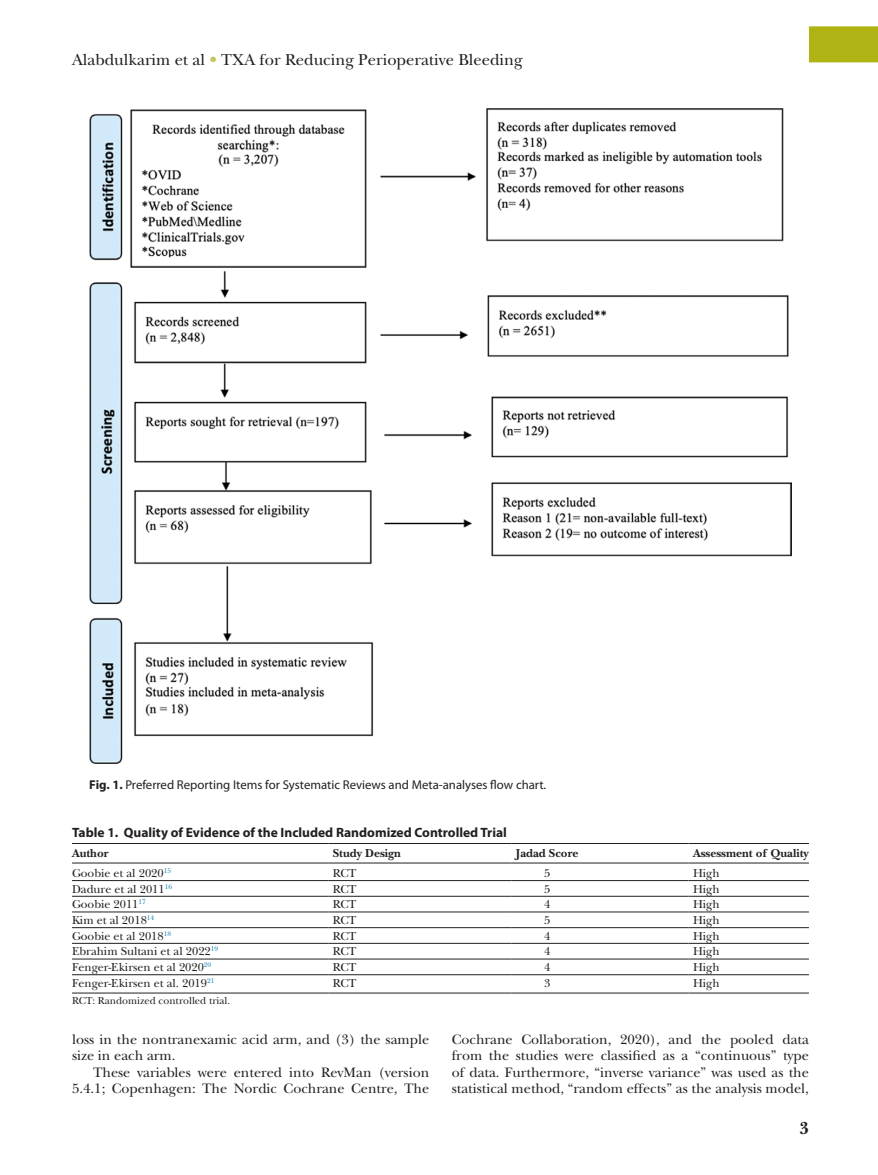
<style>
.page{position:relative;width:878px;height:1175px;background:#fff}
.page>*{position:absolute;margin:0;border:0;box-sizing:border-box;transform-origin:0 0}
.t1{font:700 18px "New Baskerville Std";color:#231f20}
.t2{font:16.5px "New Baskerville Std";color:#231f20}
.t3{font:14.25px/16.5px "New Baskerville Std";color:#231f20}
.t4{font:700 13.5px "Myriad Pro";color:#231f20}
.t5{font:12.75px "Myriad Pro";color:#231f20}
.t6{font:12px "New Baskerville Std";color:#231f20}
.t7{font:700 12px "New Baskerville Std";color:#231f20}
.t8{font:10.5px "New Baskerville Std";color:#231f20}
.s1{color:#c5c660}
.s2{font-weight:700}
</style>
<div class="page">
<div style="left:808px;top:26px;width:70px;height:36px;background:#afb314"></div>
<img style="left:89px;top:108px;width:702px;height:655px">
<hr style="left:72px;top:843px;width:256px;height:1px;background:#231f20">
<hr style="left:72px;top:862px;width:256px;height:1px;background:#231f20">
<hr style="left:328px;top:843px;width:183px;height:1px;background:#231f20">
<hr style="left:328px;top:862px;width:183px;height:1px;background:#231f20">
<hr style="left:511px;top:843px;width:177px;height:1px;background:#231f20">
<hr style="left:511px;top:862px;width:177px;height:1px;background:#231f20">
<hr style="left:688px;top:843px;width:120px;height:1px;background:#231f20">
<hr style="left:688px;top:862px;width:120px;height:1px;background:#231f20">
<hr style="left:72px;top:880px;width:256px;height:1px;background:#231f20">
<hr style="left:328px;top:880px;width:183px;height:1px;background:#231f20">
<hr style="left:511px;top:880px;width:177px;height:1px;background:#231f20">
<hr style="left:688px;top:880px;width:120px;height:1px;background:#231f20">
<hr style="left:72px;top:896px;width:256px;height:1px;background:#231f20">
<hr style="left:328px;top:896px;width:183px;height:1px;background:#231f20">
<hr style="left:511px;top:896px;width:177px;height:1px;background:#231f20">
<hr style="left:688px;top:896px;width:120px;height:1px;background:#231f20">
<hr style="left:72px;top:911px;width:256px;height:1px;background:#231f20">
<hr style="left:328px;top:911px;width:183px;height:1px;background:#231f20">
<hr style="left:511px;top:911px;width:177px;height:1px;background:#231f20">
<hr style="left:688px;top:911px;width:120px;height:1px;background:#231f20">
<hr style="left:72px;top:927px;width:256px;height:1px;background:#231f20">
<hr style="left:328px;top:927px;width:183px;height:1px;background:#231f20">
<hr style="left:511px;top:927px;width:177px;height:1px;background:#231f20">
<hr style="left:688px;top:927px;width:120px;height:1px;background:#231f20">
<hr style="left:72px;top:943px;width:256px;height:1px;background:#231f20">
<hr style="left:328px;top:943px;width:183px;height:1px;background:#231f20">
<hr style="left:511px;top:943px;width:177px;height:1px;background:#231f20">
<hr style="left:688px;top:943px;width:120px;height:1px;background:#231f20">
<hr style="left:72px;top:958px;width:256px;height:1px;background:#231f20">
<hr style="left:328px;top:958px;width:183px;height:1px;background:#231f20">
<hr style="left:511px;top:958px;width:177px;height:1px;background:#231f20">
<hr style="left:688px;top:958px;width:120px;height:1px;background:#231f20">
<hr style="left:72px;top:974px;width:256px;height:1px;background:#231f20">
<hr style="left:72px;top:992px;width:256px;height:1px;background:#231f20">
<hr style="left:328px;top:974px;width:183px;height:1px;background:#231f20">
<hr style="left:328px;top:992px;width:183px;height:1px;background:#231f20">
<hr style="left:511px;top:974px;width:177px;height:1px;background:#231f20">
<hr style="left:511px;top:992px;width:177px;height:1px;background:#231f20">
<hr style="left:688px;top:974px;width:120px;height:1px;background:#231f20">
<hr style="left:688px;top:992px;width:120px;height:1px;background:#231f20">
<p class="t2" style="left:72px;top:50px;width:452px">Alabdulkarim et al <span class="s1">•</span> TXA for Reducing Perioperative Bleeding</p>
<p class="t5" style="left:89px;top:777px;width:458px"><span class="s2">Fig. 1.</span> Preferred Reporting Items for Systematic Reviews and Meta-analyses flow chart.</p>
<p class="t4" style="left:72px;top:823px;width:436px">Table 1. Quality of Evidence of the Included Randomized Controlled Trial</p>
<p class="t7" style="left:72px;top:846px;width:38px">Author</p>
<p class="t7" style="left:333px;top:846px;width:70px">Study Design</p>
<p class="t7" style="left:516px;top:846px;width:64px">Jadad Score</p>
<p class="t7" style="left:693px;top:846px;width:117px">Assessment of Quality</p>
<p class="t6" style="left:72px;top:866px;width:100px">Goobie et al 2020<sup>15</sup></p>
<p class="t6" style="left:333px;top:866px;width:25px">RCT</p>
<p class="t6" style="left:544px;top:866px;width:8px">5</p>
<p class="t6" style="left:693px;top:866px;width:28px">High</p>
<p class="t6" style="left:72px;top:881px;width:101px">Dadure et al 2011<sup>16</sup></p>
<p class="t6" style="left:333px;top:881px;width:25px">RCT</p>
<p class="t6" style="left:544px;top:881px;width:8px">5</p>
<p class="t6" style="left:693px;top:881px;width:28px">High</p>
<p class="t6" style="left:72px;top:897px;width:75px">Goobie 2011<sup>17</sup></p>
<p class="t6" style="left:333px;top:897px;width:25px">RCT</p>
<p class="t6" style="left:544px;top:897px;width:8px">4</p>
<p class="t6" style="left:693px;top:897px;width:28px">High</p>
<p class="t6" style="left:72px;top:913px;width:84px">Kim et al 2018<sup>14</sup></p>
<p class="t6" style="left:333px;top:913px;width:25px">RCT</p>
<p class="t6" style="left:544px;top:913px;width:8px">5</p>
<p class="t6" style="left:693px;top:913px;width:28px">High</p>
<p class="t6" style="left:72px;top:928px;width:100px">Goobie et al 2018<sup>18</sup></p>
<p class="t6" style="left:333px;top:928px;width:25px">RCT</p>
<p class="t6" style="left:544px;top:928px;width:8px">4</p>
<p class="t6" style="left:693px;top:928px;width:28px">High</p>
<p class="t6" style="left:72px;top:944px;width:147px">Ebrahim Sultani et al 2022<sup>19</sup></p>
<p class="t6" style="left:333px;top:944px;width:25px">RCT</p>
<p class="t6" style="left:544px;top:944px;width:8px">4</p>
<p class="t6" style="left:693px;top:944px;width:28px">High</p>
<p class="t6" style="left:72px;top:960px;width:141px">Fenger-Ekirsen et al 2020<sup>20</sup></p>
<p class="t6" style="left:333px;top:960px;width:25px">RCT</p>
<p class="t6" style="left:544px;top:960px;width:8px">4</p>
<p class="t6" style="left:693px;top:960px;width:28px">High</p>
<p class="t6" style="left:72px;top:975px;width:144px">Fenger-Ekirsen et al. 2019<sup>21</sup></p>
<p class="t6" style="left:333px;top:975px;width:25px">RCT</p>
<p class="t6" style="left:544px;top:975px;width:8px">3</p>
<p class="t6" style="left:693px;top:975px;width:28px">High</p>
<p class="t8" style="left:72px;top:994px;width:160px">RCT: Randomized controlled trial.</p>
<p class="t3" style="left:72px;top:1030px;width:359px">loss in the nontranexamic acid arm, and (3) the sample size in each arm.</p>
<p class="t3" style="left:72px;top:1063px;width:359px;text-align:right">These variables were entered into RevMan (version<br>5.4.1; Copenhagen: The Nordic Cochrane Centre, The</p>
<p class="t3" style="left:452px;top:1030px;width:359px;text-align:justify">Cochrane Collaboration, 2020), and the pooled data from the studies were classified as a “continuous” type of data. Furthermore, “inverse variance” was used as the statistical method, “random effects” as the analysis model,</p>
<p class="t1" style="left:799px;top:1118px;width:11px">3</p>
</div>
